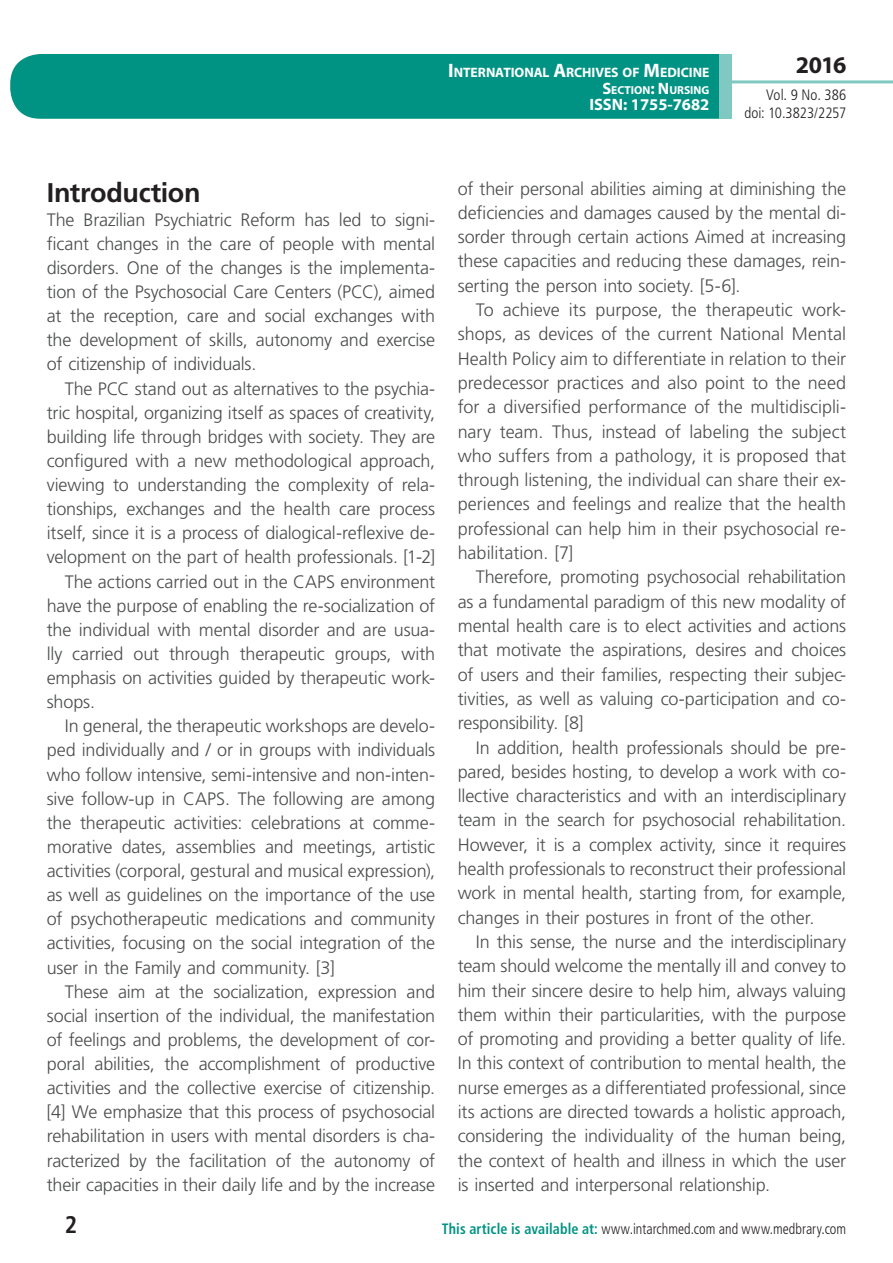
<style>
.page{position:relative;width:893px;height:1263px;background:#fff}
.page>*{position:absolute;margin:0;border:0;box-sizing:border-box;transform-origin:0 0}
.t1{font:700 27px "Frutiger LT Std";letter-spacing:-.015em;color:#231f20}
.t2{font:700 24px "Myriad Pro";color:#231f20}
.t3{font:700 condensed 24px "Frutiger LT Std";color:#231f20}
.t4{font:300 18px/24.3px "Frutiger LT Std";letter-spacing:-.01em;color:#4b4c4d;text-align:justify}
.t5{font:700 16.5px "Myriad Pro";color:#fff}
.t6{font:300 condensed 15px "Frutiger LT Std";letter-spacing:.005em;color:#231f20;scale:.94 1}
.t7{font:300 condensed 15px/18px "Frutiger LT Std";letter-spacing:.005em;color:#231f20;text-align:right}
.t8{font:700 13.65px "Myriad Pro";letter-spacing:-.005em;color:#fff}
.t9{font:700 11.55px "Myriad Pro";color:#fff}
.s1{font-size:19.5px}
.s2{font-size:16.5px}
.s3{font-weight:700;color:#009384}
</style>
<div class="page">
<div style="left:10px;top:54px;width:775px;height:65px;background:#009384;border-radius:30px"></div>
<div style="left:732px;top:0;width:161px;height:157px;background:#fff"></div>
<hr style="left:730px;top:80px;width:163px;height:3px;background:#80c9c2">
<div style="left:719px;top:54px;width:13px;height:65px;background:#80c9c2"></div>
<p class="t8" style="left:448px;top:64px;width:263px"><span class="s1">I</span>NTERNATIONAL <span class="s1">A</span>RCHIVES OF <span class="s1">M</span>EDICINE</p>
<p class="t9" style="left:602px;top:82px;width:109px"><span class="s2">S</span>ECTION<span class="s2">: N</span> URSING</p>
<p class="t5" style="left:589px;top:94px;width:122px">ISSN: 1755-7682</p>
<h2 class="t2" style="left:796px;top:49px;width:52px">2016</h2>
<p class="t7" style="left:744px;top:86px;width:104px">Vol. 9 No. 386 doi: 10.3823/2257</p>
<h1 class="t1" style="left:47px;top:176px;width:155px">Introduction</h1>
<p class="t4" style="left:47px;top:208px;width:390px">The Brazilian Psychiatric Reform has led to signi&shy;ficant changes in the care of people with mental disorders. One of the changes is the implementa&shy;tion of the Psychosocial Care Centers (PCC), aimed at the reception, care and social exchanges with the development of skills, autonomy and exercise of citizenship of individuals.</p>
<p class="t4" style="left:65px;top:376px;width:372px">The PCC stand out as alternatives to the psychia-</p>
<p class="t4" style="left:47px;top:401px;width:390px">tric hospital, organizing itself as spaces of creativity,</p>
<p class="t4" style="left:47px;top:425px;width:390px">building life through bridges with society. They are</p>
<p class="t4" style="left:47px;top:449px;width:390px">configured with a new methodological approach,</p>
<p class="t4" style="left:47px;top:473px;width:390px">viewing to understanding the complexity of rela-</p>
<p class="t4" style="left:47px;top:497px;width:390px">tionships, exchanges and the health care process</p>
<p class="t4" style="left:47px;top:521px;width:390px">itself, since it is a process of dialogical-reflexive de-</p>
<p class="t4" style="left:47px;top:545px;width:390px">velopment on the part of health professionals. [1-2]</p>
<p class="t4" style="left:65px;top:569px;width:372px">The actions carried out in the CAPS environment</p>
<p class="t4" style="left:47px;top:594px;width:390px">have the purpose of enabling the re-socialization of</p>
<p class="t4" style="left:47px;top:618px;width:390px">the individual with mental disorder and are usua-</p>
<p class="t4" style="left:47px;top:642px;width:390px">lly carried out through therapeutic groups, with</p>
<p class="t4" style="left:47px;top:666px;width:390px">emphasis on activities guided by therapeutic work-</p>
<p class="t4" style="left:47px;top:690px;width:50px">shops.</p>
<p class="t4" style="left:65px;top:714px;width:372px">In general, the therapeutic workshops are develo-</p>
<p class="t4" style="left:47px;top:738px;width:390px">ped individually and / or in groups with individuals</p>
<p class="t4" style="left:47px;top:762px;width:390px">who follow intensive, semi-intensive and non-inten-</p>
<p class="t4" style="left:47px;top:786px;width:390px">sive follow-up in CAPS. The following are among</p>
<p class="t4" style="left:47px;top:811px;width:390px">the therapeutic activities: celebrations at comme-</p>
<p class="t4" style="left:47px;top:835px;width:390px">morative dates, assemblies and meetings, artistic</p>
<p class="t4" style="left:47px;top:859px;width:390px">activities (corporal, gestural and musical expression),</p>
<p class="t4" style="left:47px;top:883px;width:390px">as well as guidelines on the importance of the use</p>
<p class="t4" style="left:47px;top:907px;width:390px">of psychotherapeutic medications and community</p>
<p class="t4" style="left:47px;top:931px;width:390px">activities, focusing on the social integration of the</p>
<p class="t4" style="left:47px;top:955px;width:289px">user in the Family and community. [3]</p>
<p class="t4" style="left:65px;top:979px;width:372px">These aim at the socialization, expression and</p>
<p class="t4" style="left:47px;top:1004px;width:390px">social insertion of the individual, the manifestation</p>
<p class="t4" style="left:47px;top:1028px;width:390px">of feelings and problems, the development of cor-</p>
<p class="t4" style="left:47px;top:1052px;width:390px">poral abilities, the accomplishment of productive</p>
<p class="t4" style="left:47px;top:1076px;width:390px">activities and the collective exercise of citizenship.</p>
<p class="t4" style="left:47px;top:1100px;width:390px">[4] We emphasize that this process of psychosocial</p>
<p class="t4" style="left:47px;top:1124px;width:390px">rehabilitation in users with mental disorders is cha-</p>
<p class="t4" style="left:47px;top:1148px;width:390px">racterized by the facilitation of the autonomy of</p>
<p class="t4" style="left:47px;top:1172px;width:390px">their capacities in their daily life and by the increase</p>
<p class="t4" style="left:458px;top:176px;width:390px">of their personal abilities aiming at diminishing the deficiencies and damages caused by the mental di&shy;sorder through certain actions Aimed at increasing these capacities and reducing these damages, rein&shy;serting the person into society. [5-6].</p>
<p class="t4" style="left:458px;top:298px;width:390px;text-indent:18px">To achieve its purpose, the therapeutic work&shy;shops, as devices of the current National Mental Health Policy aim to differentiate in relation to their predecessor practices and also point to the need for a diversified performance of the multidiscipli&shy;nary team. Thus, instead of labeling the subject who suffers from a pathology, it is proposed that through listening, the individual can share their ex&shy;periences and feelings and realize that the health professional can help him in their psychosocial re&shy;habilitation. [7]</p>
<p class="t4" style="left:458px;top:565px;width:390px;text-indent:18px">Therefore, promoting psychosocial rehabilitation as a fundamental paradigm of this new modality of mental health care is to elect activities and actions that motivate the aspirations, desires and choices of users and their families, respecting their subjec&shy;tivities, as well as valuing co-participation and co&shy;responsibility. [8]</p>
<p class="t4" style="left:458px;top:735px;width:390px;text-indent:18px">In addition, health professionals should be pre&shy;pared, besides hosting, to develop a work with co&shy;llective characteristics and with an interdisciplinary team in the search for psychosocial rehabilitation.<br>However, it is a complex activity, since it requires health professionals to reconstruct their professional work in mental health, starting from, for example, changes in their postures in front of the other.</p>
<p class="t4" style="left:458px;top:930px;width:390px;text-indent:18px">In this sense, the nurse and the interdisciplinary team should welcome the mentally ill and convey to him their sincere desire to help him, always valuing them within their particularities, with the purpose of promoting and providing a better quality of life.<br>In this context of contribution to mental health, the nurse emerges as a differentiated professional, since its actions are directed towards a holistic approach, considering the individuality of the human being, the context of health and illness in which the user is inserted and interpersonal relationship.</p>
<h2 class="t3" style="left:65px;top:1210px;width:14px">2</h2>
<p class="t6" style="left:442px;top:1220px;width:432px"><span class="s3">This article is available at:</span> www.intarchmed.com and www.medbrary.com</p>
</div>
